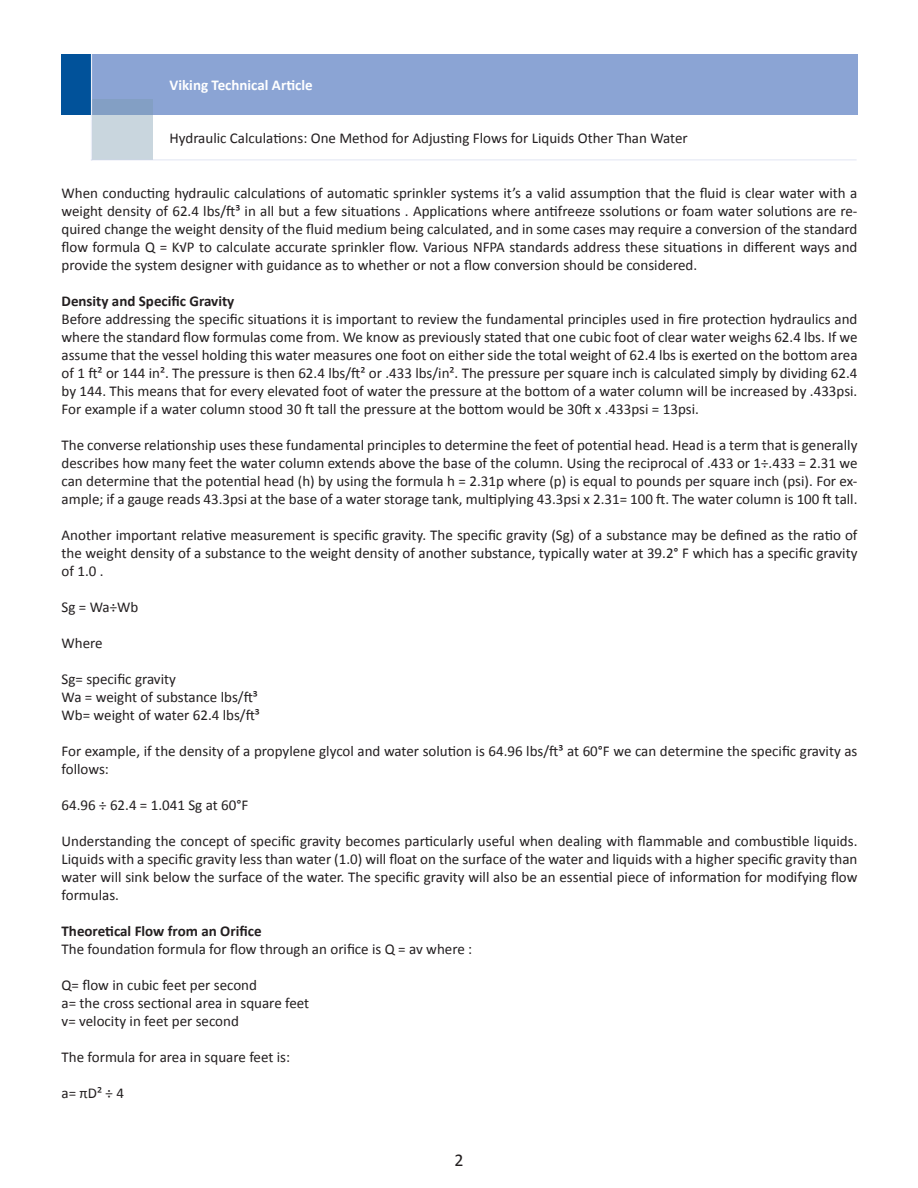
<style>
.page{position:relative;width:918px;height:1188px;background:#fff}
.page>*{position:absolute;margin:0;border:0;box-sizing:border-box;transform-origin:0 0}
.t1{font:18px "Calibri";color:#231f20}
.t2{font:15px/18px "Calibri";color:#231f20;text-align:justify}
.t3{font:700 15px "Calibri";color:#231f20}
.t4{font:700 15px "Calibri";color:#fff}
</style>
<div class="page">
<div style="left:62px;top:54px;width:29px;height:60px;background:#01529a"></div>
<div style="left:92px;top:54px;width:766px;height:60px;background:#8ba4d4"></div>
<svg style="left:92px;top:99px;width:60px;height:60px;fill:#c9d6de"></svg>
<hr style="left:91px;top:54px;width:1px;height:107px;background:#ccd4eb">
<hr style="left:91px;top:159px;width:766px;height:2px;background:#ccd4eb">
<p class="t4" style="left:170px;top:74px;width:145px">Viking Technical Article</p>
<p class="t2" style="left:170px;top:129px;width:520px">Hydraulic Calculations: One Method for Adjusting Flows for Liquids Other Than Water</p>
<p class="t2" style="left:62px;top:183px;width:797px">When conducting hydraulic calculations of automatic sprinkler systems it’s a valid assumption that the fluid is clear water with a weight density of 62.4 lbs/ft³ in all but a few situations . Applications where antifreeze ssolutions or foam water solutions are re&shy;quired change the weight density of the fluid medium being calculated, and in some cases may require a conversion of the standard flow formula Q = K√P to calculate accurate sprinkler flow. Various NFPA standards address these situations in different ways and provide the system designer with guidance as to whether or not a flow conversion should be considered.</p>
<p class="t3" style="left:62px;top:290px;width:174px">Density and Specific Gravity</p>
<p class="t2" style="left:62px;top:309px;width:797px">Before addressing the specific situations it is important to review the fundamental principles used in fire protection hydraulics and where the standard flow formulas come from. We know as previously stated that one cubic foot of clear water weighs 62.4 lbs. If we assume that the vessel holding this water measures one foot on either side the total weight of 62.4 lbs is exerted on the bottom area of 1 ft² or 144 in². The pressure is then 62.4 lbs/ft² or .433 lbs/in². The pressure per square inch is calculated simply by dividing 62.4 by 144. This means that for every elevated foot of water the pressure at the bottom of a water column will be increased by .433psi.<br>For example if a water column stood 30 ft tall the pressure at the bottom would be 30ft x .433psi = 13psi.</p>
<p class="t2" style="left:62px;top:435px;width:797px">The converse relationship uses these fundamental principles to determine the feet of potential head. Head is a term that is generally describes how many feet the water column extends above the base of the column. Using the reciprocal of .433 or 1÷.433 = 2.31 we can determine that the potential head (h) by using the formula h = 2.31p where (p) is equal to pounds per square inch (psi). For ex&shy;ample; if a gauge reads 43.3psi at the base of a water storage tank, multiplying 43.3psi x 2.31= 100 ft. The water column is 100 ft tall.</p>
<p class="t2" style="left:62px;top:525px;width:797px">Another important relative measurement is specific gravity. The specific gravity (Sg) of a substance may be defined as the ratio of the weight density of a substance to the weight density of another substance, typically water at 39.2° F which has a specific gravity of 1.0 .</p>
<p class="t2" style="left:62px;top:597px;width:78px">Sg = Wa÷Wb</p>
<p class="t2" style="left:62px;top:633px;width:43px">Where</p>
<p class="t2" style="left:62px;top:669px;width:116px">Sg= specific gravity</p>
<p class="t2" style="left:62px;top:687px;width:198px">Wa = weight of substance lbs/ft³</p>
<p class="t2" style="left:62px;top:705px;width:200px">Wb= weight of water 62.4 lbs/ft³</p>
<p class="t2" style="left:62px;top:741px;width:797px">For example, if the density of a propylene glycol and water solution is 64.96 lbs/ft³ at 60°F we can determine the specific gravity as follows:</p>
<p class="t2" style="left:62px;top:795px;width:188px">64.96 ÷ 62.4 = 1.041 Sg at 60°F</p>
<p class="t2" style="left:62px;top:831px;width:797px">Understanding the concept of specific gravity becomes particularly useful when dealing with flammable and combustible liquids.<br>Liquids with a specific gravity less than water (1.0) will float on the surface of the water and liquids with a higher specific gravity than water will sink below the surface of the water. The specific gravity will also be an essential piece of information for modifying flow formulas.</p>
<p class="t3" style="left:62px;top:920px;width:202px">Theoretical Flow from an Orifice</p>
<p class="t2" style="left:62px;top:939px;width:412px">The foundation formula for flow through an orifice is Q = av where :</p>
<p class="t2" style="left:62px;top:975px;width:197px">Q= flow in cubic feet per second</p>
<p class="t2" style="left:62px;top:993px;width:249px">a= the cross sectional area in square feet</p>
<p class="t2" style="left:62px;top:1011px;width:179px">v= velocity in feet per second</p>
<p class="t2" style="left:62px;top:1047px;width:230px">The formula for area in square feet is:</p>
<p class="t2" style="left:62px;top:1083px;width:64px">a= πD² ÷ 4</p>
<p class="t1" style="left:454px;top:1147px;width:11px">2</p>
</div>
